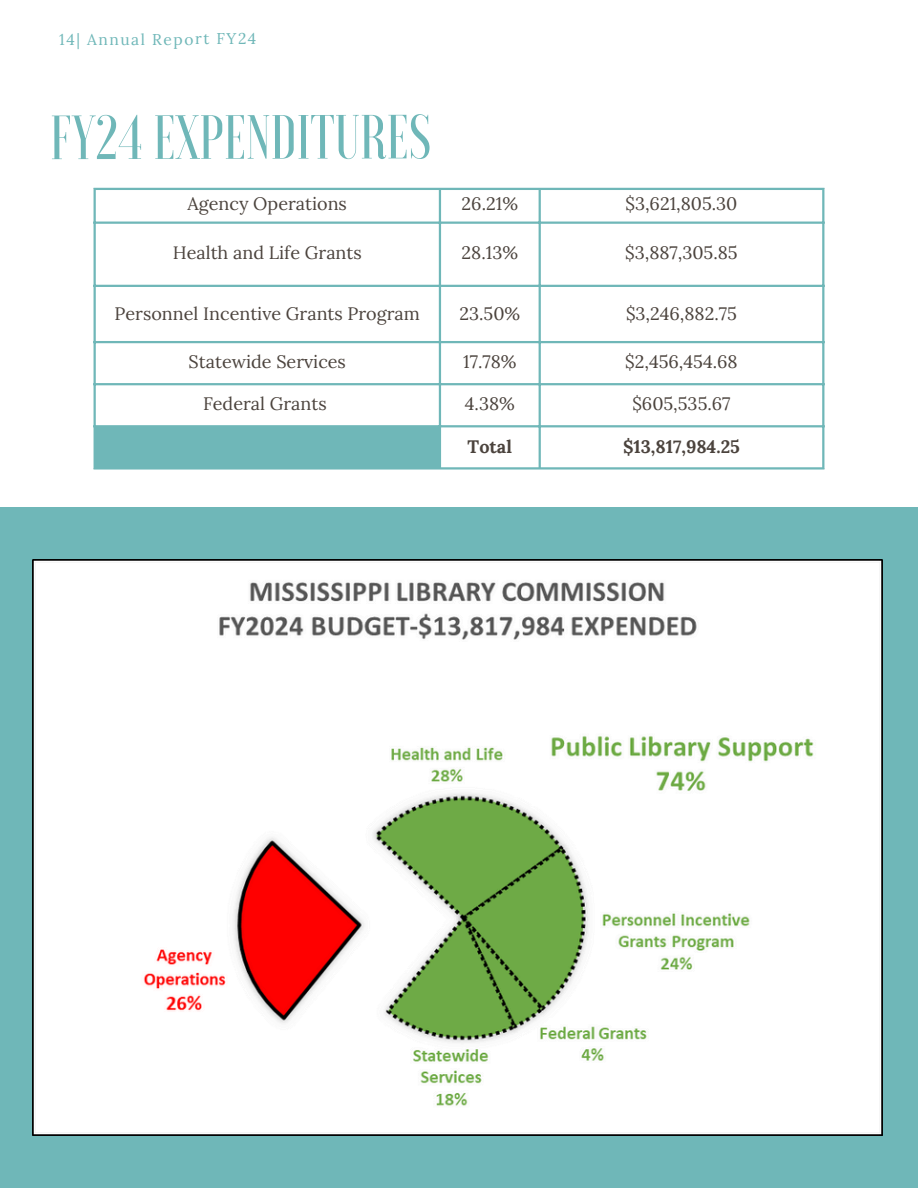
<style>
.page{position:relative;width:918px;height:1188px;background:#fff}
.page>*{position:absolute;margin:0;border:0;box-sizing:border-box;transform-origin:0 0}
.t1{font:500 62.25px "Voga";color:#6fb7b8}
.t2{font:18px "Lora";color:#4b433d}
.t3{font:700 18px "Lora";color:#4b433d}
.t4{font:15.6px "Lora";letter-spacing:.095em;color:#6fb7b8}
</style>
<div class="page">
<div style="left:0;top:508px;width:918px;height:680px;background:#6fb7b8"></div>
<img style="left:33px;top:560px;width:849px;height:576px">
<div style="left:94px;top:426px;width:346px;height:43px;background:#6fb7b8"></div>
<hr style="left:94px;top:190px;width:2px;height:277px;background:#6fb7b8">
<hr style="left:439px;top:190px;width:2px;height:277px;background:#6fb7b8">
<hr style="left:539px;top:190px;width:2px;height:277px;background:#6fb7b8">
<hr style="left:822px;top:190px;width:2px;height:277px;background:#6fb7b8">
<hr style="left:94px;top:188px;width:730px;height:2px;background:#6fb7b8">
<hr style="left:94px;top:222px;width:730px;height:2px;background:#6fb7b8">
<hr style="left:94px;top:285px;width:730px;height:2px;background:#6fb7b8">
<hr style="left:94px;top:341px;width:730px;height:2px;background:#6fb7b8">
<hr style="left:94px;top:383px;width:730px;height:2px;background:#6fb7b8">
<hr style="left:94px;top:425px;width:730px;height:2px;background:#6fb7b8">
<hr style="left:94px;top:467px;width:730px;height:3px;background:#6fb7b8">
<p class="t4" style="left:59px;top:29px;width:199px">14| Annual Report FY24</p>
<p class="t1" style="left:50px;top:106px;width:383px">FY24 EXPENDITURES</p>
<p class="t2" style="left:188px;top:192px;width:161px">Agency Operations</p>
<h1 class="t2" style="left:462px;top:192px;width:58px">26.21%</h1>
<p class="t2" style="left:626px;top:192px;width:113px">$3,621,805.30</p>
<p class="t2" style="left:173px;top:241px;width:191px">Health and Life Grants</p>
<p class="t2" style="left:462px;top:241px;width:58px">28.13%</p>
<p class="t2" style="left:625px;top:241px;width:114px">$3,887,305.85</p>
<p class="t2" style="left:115px;top:301px;width:307px">Personnel Incentive Grants Program</p>
<p class="t2" style="left:459px;top:301px;width:62px">23.50%</p>
<p class="t2" style="left:626px;top:301px;width:112px">$3,246,882.75</p>
<p class="t2" style="left:189px;top:350px;width:159px">Statewide Services</p>
<p class="t2" style="left:463px;top:350px;width:55px">17.78%</p>
<p class="t2" style="left:625px;top:350px;width:114px">$2,456,454.68</p>
<p class="t2" style="left:203px;top:392px;width:125px">Federal Grants</p>
<p class="t2" style="left:465px;top:392px;width:51px">4.38%</p>
<p class="t2" style="left:632px;top:392px;width:100px">$605,535.67</p>
<p class="t3" style="left:468px;top:434px;width:46px">Total</p>
<p class="t3" style="left:623px;top:434px;width:118px">$13,817,984.25</p>
</div>
